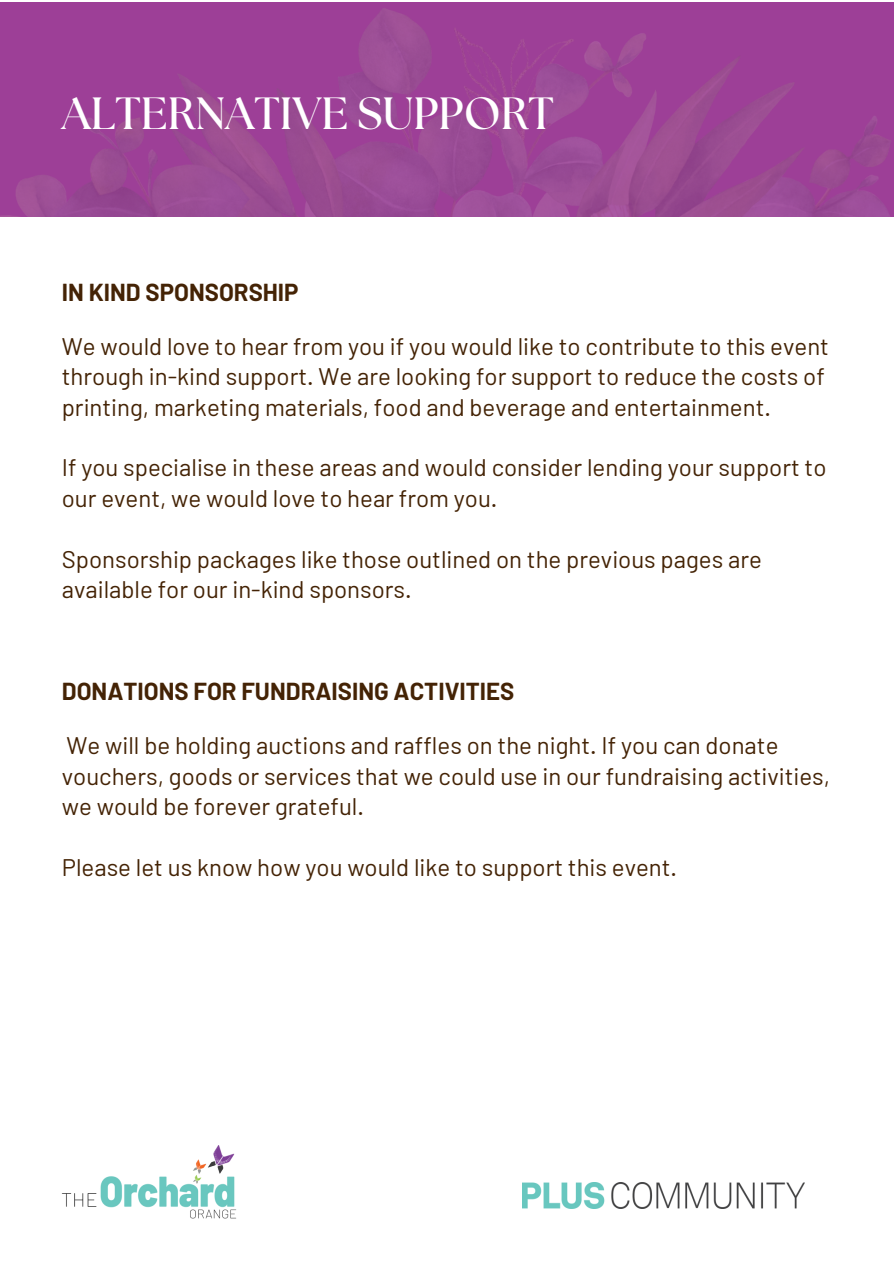
<style>
.page{position:relative;width:894px;height:1264px;background:#fff}
.page>*{position:absolute;margin:0;border:0;box-sizing:border-box;transform-origin:0 0}
.t1{font:700 45.15px "The Seasons";color:#fff}
.t2{font:24px/30.3px "Barlow";color:#442305}
.t3{font:700 24px "Barlow";color:#442305}
</style>
<div class="page">
<img style="left:0;top:2px;width:893px;height:215px">
<img style="left:62px;top:1145px;width:174px;height:74px">
<img style="left:522px;top:1182px;width:282px;height:26px">
<p class="t1" style="left:62px;top:93px;width:493px">ALTERNATIVE SUPPORT</p>
<p class="t3" style="left:62px;top:277px;width:238px">IN KIND SPONSORSHIP</p>
<h1 class="t2" style="left:62px;top:330px;width:768px">We would love to hear from you if you would like to contribute to this event through in-kind support. We are looking for support to reduce the costs of printing, marketing materials, food and beverage and entertainment.</h1>
<h2 class="t2" style="left:62px;top:451px;width:766px">If you specialise in these areas and would consider lending your support to our event, we would love to hear from you.</h2>
<p class="t2" style="left:62px;top:542px;width:701px">Sponsorship packages like those outlined on the previous pages are available for our in-kind sponsors.</p>
<p class="t3" style="left:62px;top:676px;width:454px">DONATIONS FOR FUNDRAISING ACTIVITIES</p>
<p class="t2" style="left:62px;top:729px;width:769px">We will be holding auctions and raffles on the night. If you can donate vouchers, goods or services that we could use in our fundraising activities, we would be forever grateful.</p>
<h2 class="t2" style="left:62px;top:851px;width:616px">Please let us know how you would like to support this event.</h2>
</div>
